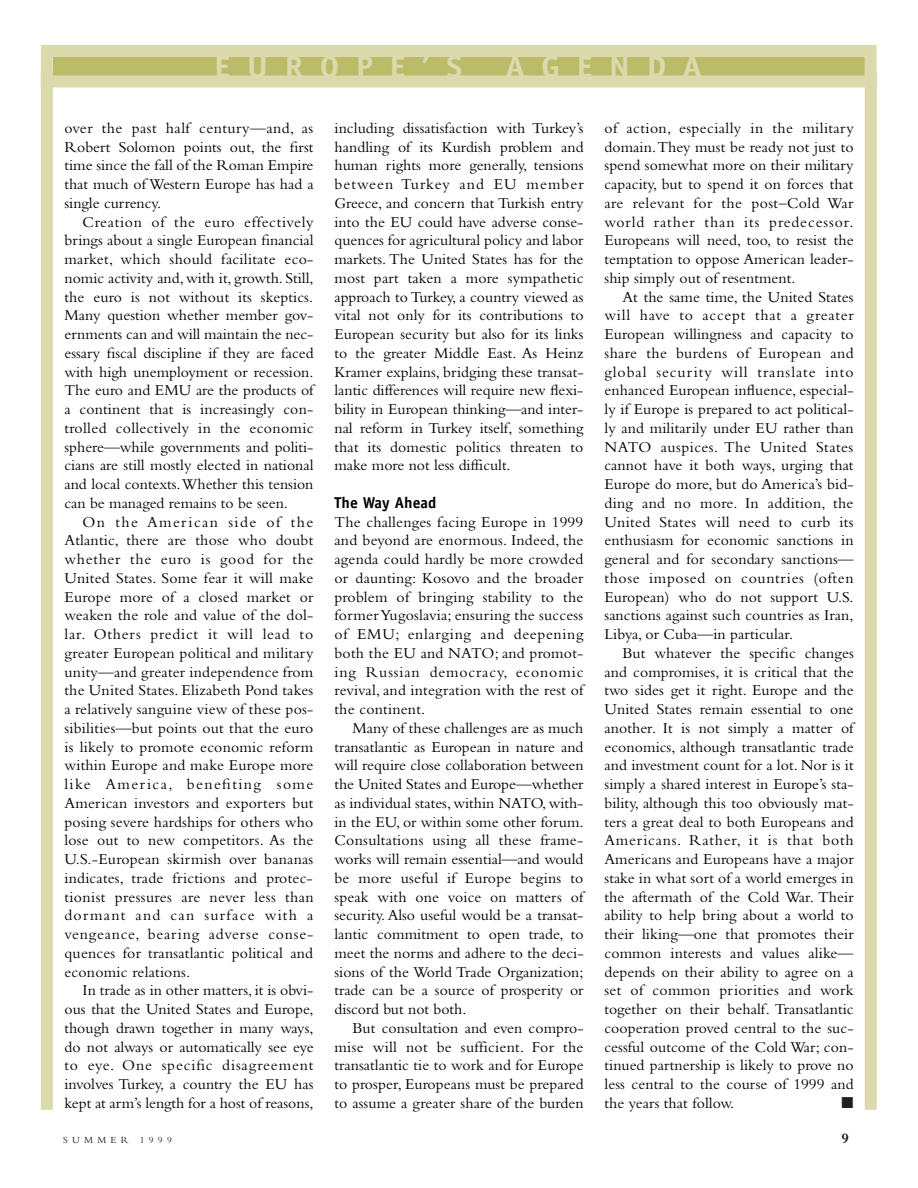
<style>
.page{position:relative;width:918px;height:1188px;background:#fff}
.page>*{position:absolute;margin:0;border:0;box-sizing:border-box;transform-origin:0 0}
.t1{font:700 30px "AT Officina Sans";letter-spacing:.505em;color:#dbdaac;scale:1.1 1}
.t2{font:15.75px/18.8px "Bembo";letter-spacing:.005em;color:#000;text-align:justify}
.t3{font:700 15.75px "AT Officina Sans";letter-spacing:.005em;color:#000}
.t4{font:15.75px "Zapf Dingbats";color:#231f20}
.t5{font:700 15px "Bembo";color:#231f20}
.t6{font:9.75px "Bembo";letter-spacing:.44em;color:#231f20}
</style>
<div class="page">
<div style="left:41px;top:72px;width:12px;height:1038px;background:#dbdaac"></div>
<div style="left:865px;top:72px;width:12px;height:1038px;background:#dbdaac"></div>
<div style="left:53px;top:57px;width:812px;height:18px;background:#bcbb6a"></div>
<div style="left:41px;top:45px;width:836px;height:42px;border:12px solid #dbdaac"></div>
<h1 class="t1" style="left:215px;top:56px;width:227px">EUROPE’S</h1>
<h1 class="t1" style="left:505px;top:56px;width:180px">AGENDA</h1>
<p class="t2" style="left:64px;top:120px;width:251px">over the past half century—and, as Robert Solomon points out, the first time since the fall of the Roman Empire that much of Western Europe has had a single currency.</p>
<p class="t2" style="left:64px;top:214px;width:251px;text-indent:18px">Creation of the euro effectively brings about a single European financial market, which should facilitate eco&shy;nomic activity and, with it, growth. Still, the euro is not without its skeptics.<br>Many question whether member gov&shy;ernments can and will maintain the nec&shy;essary fiscal discipline if they are faced with high unemployment or recession.<br>The euro and EMU are the products of a continent that is increasingly con&shy;trolled collectively in the economic sphere—while governments and politi&shy;cians are still mostly elected in national and local contexts.Whether this tension can be managed remains to be seen.</p>
<p class="t2" style="left:64px;top:514px;width:251px;text-indent:18px">On the American side of the Atlantic, there are those who doubt whether the euro is good for the United States. Some fear it will make Europe more of a closed market or weaken the role and value of the dol&shy;lar. Others predict it will lead to greater European political and military unity—and greater independence from the United States. Elizabeth Pond takes a relatively sanguine view of these pos&shy;sibilities—but points out that the euro is likely to promote economic reform within Europe and make Europe more like America, benefiting some American investors and exporters but posing severe hardships for others who lose out to new competitors. As the U.S.-European skirmish over bananas indicates, trade frictions and protec&shy;tionist pressures are never less than dormant and can surface with a vengeance, bearing adverse conse&shy;quences for transatlantic political and economic relations.</p>
<p class="t2" style="left:64px;top:982px;width:251px;text-indent:18px">In trade as in other matters, it is obvi&shy;ous that the United States and Europe, though drawn together in many ways, do not always or automatically see eye to eye. One specific disagreement involves Turkey, a country the EU has kept at arm’s length for a host of reasons,</p>
<p class="t2" style="left:335px;top:120px;width:251px">including dissatisfaction with Turkey’s handling of its Kurdish problem and human rights more generally, tensions between Turkey and EU member Greece, and concern that Turkish entry into the EU could have adverse conse&shy;quences for agricultural policy and labor markets. The United States has for the most part taken a more sympathetic approach to Turkey, a country viewed as vital not only for its contributions to European security but also for its links to the greater Middle East. As Heinz Kramer explains, bridging these transat&shy;lantic differences will require new flexi&shy;bility in European thinking—and inter&shy;nal reform in Turkey itself, something that its domestic politics threaten to make more not less difficult.</p>
<p class="t3" style="left:335px;top:497px;width:103px">The Way Ahead</p>
<p class="t2" style="left:335px;top:514px;width:250px">The challenges facing Europe in 1999 and beyond are enormous. Indeed, the agenda could hardly be more crowded or daunting: Kosovo and the broader problem of bringing stability to the former Yugoslavia; ensuring the success of EMU; enlarging and deepening both the EU and NATO; and promot&shy;ing Russian democracy, economic revival, and integration with the rest of the continent.</p>
<p class="t2" style="left:335px;top:720px;width:251px;text-indent:18px">Many of these challenges are as much transatlantic as European in nature and will require close collaboration between the United States and Europe—whether as individual states, within NATO, with&shy;in the EU, or within some other forum.<br>Consultations using all these frame&shy;works will remain essential—and would be more useful if Europe begins to speak with one voice on matters of security. Also useful would be a transat&shy;lantic commitment to open trade, to meet the norms and adhere to the deci&shy;sions of the World Trade Organization; trade can be a source of prosperity or discord but not both.</p>
<p class="t2" style="left:335px;top:1020px;width:251px;text-indent:18px">But consultation and even compro&shy;mise will not be sufficient. For the transatlantic tie to work and for Europe to prosper, Europeans must be prepared to assume a greater share of the burden</p>
<p class="t2" style="left:605px;top:120px;width:251px">of action, especially in the military domain.They must be ready not just to spend somewhat more on their military capacity, but to spend it on forces that are relevant for the post–Cold War world rather than its predecessor.<br>Europeans will need, too, to resist the temptation to oppose American leader&shy;ship simply out of resentment.</p>
<p class="t2" style="left:605px;top:289px;width:251px;text-indent:18px">At the same time, the United States will have to accept that a greater European willingness and capacity to share the burdens of European and global security will translate into enhanced European influence, especial&shy;ly if Europe is prepared to act political&shy;ly and militarily under EU rather than NATO auspices. The United States cannot have it both ways, urging that Europe do more, but do America’s bid&shy;ding and no more. In addition, the United States will need to curb its enthusiasm for economic sanctions in general and for secondary sanctions— those imposed on countries (often European) who do not support U.S. sanctions against such countries as Iran, Libya, or Cuba—in particular.</p>
<p class="t2" style="left:605px;top:645px;width:251px;text-indent:18px">But whatever the specific changes and compromises, it is critical that the two sides get it right. Europe and the United States remain essential to one another. It is not simply a matter of economics, although transatlantic trade and investment count for a lot. Nor is it simply a shared interest in Europe’s sta&shy;bility, although this too obviously mat&shy;ters a great deal to both Europeans and Americans. Rather, it is that both Americans and Europeans have a major stake in what sort of a world emerges in the aftermath of the Cold War. Their ability to help bring about a world to their liking—one that promotes their common interests and values alike— depends on their ability to agree on a set of common priorities and work together on their behalf. Transatlantic cooperation proved central to the suc&shy;cessful outcome of the Cold War; con&shy;tinued partnership is likely to prove no less central to the course of 1999 and the years that follow.</p>
<p class="t4" style="left:842px;top:1095px;width:13px">■</p>
<p class="t6" style="left:63px;top:1136px;width:110px">SUMMER 1999</p>
<p class="t5" style="left:842px;top:1132px;width:9px">9</p>
</div>
